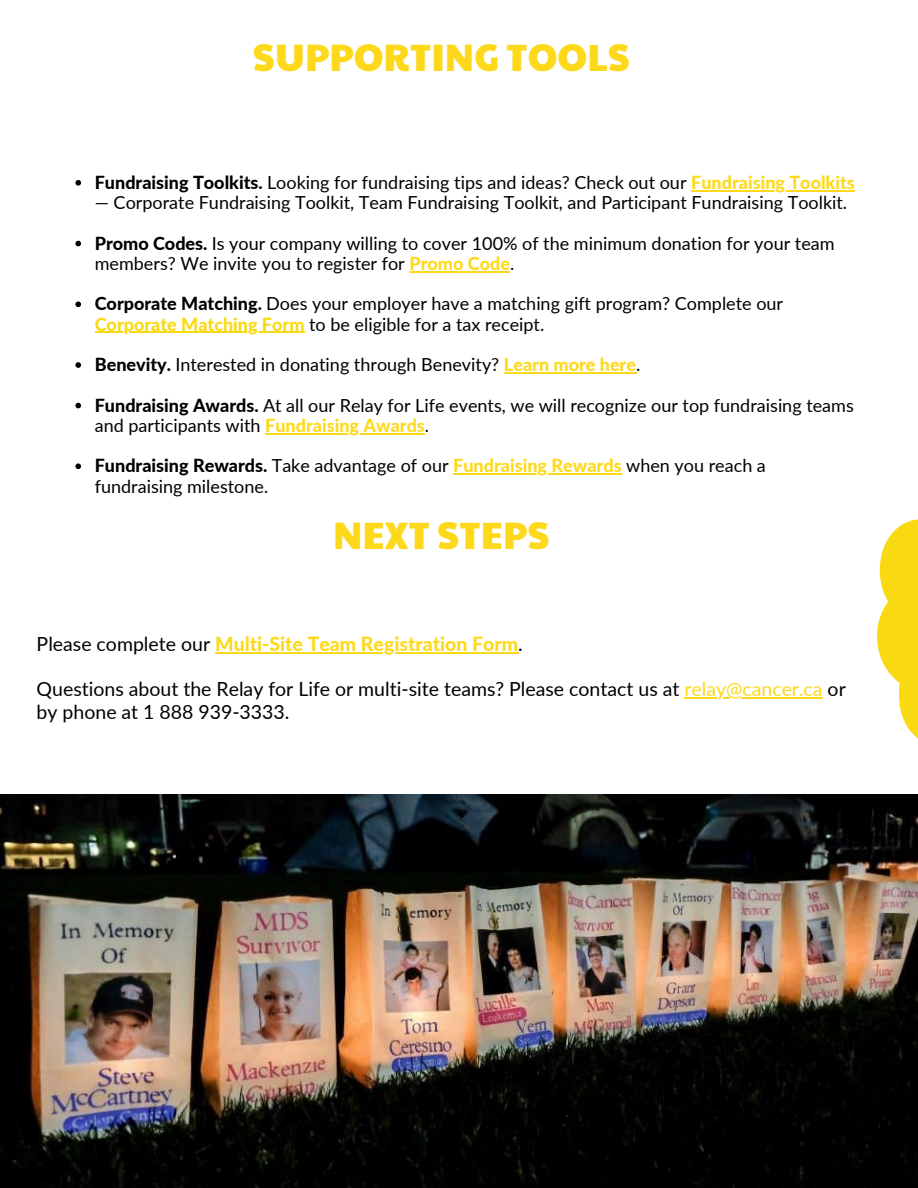
<style>
.page{position:relative;width:918px;height:1188px;background:#fff}
.page>*{position:absolute;margin:0;border:0;box-sizing:border-box;transform-origin:0 0}
.t1{font:37.5px "Paytone One";color:#fed91b}
.t2{font:19.5px "Lato";color:#000}
.t3{font:800 19.5px "Lato";color:#fed91b}
.t4{font:18px/20.2px "Lato";color:#000}
.s1{font-weight:800}
.s2{font-weight:800;color:#fed91b}
.s3{font-weight:800;color:#f9d912}
.s4{font-weight:400;color:#000}
.s5{color:#fed91b}
</style>
<div class="page">
<svg style="left:877px;top:519px;width:41px;height:220px;fill:#f9d912"></svg>
<img style="left:0;top:794px;width:918px;height:394px">
<hr style="left:215px;top:652px;width:303px;height:1px;background:#fed91b">
<hr style="left:684px;top:697px;width:139px;height:1px;background:#fed91b">
<svg style="left:75px;top:180px;width:6px;height:6px"></svg>
<hr style="left:691px;top:190px;width:164px;height:1px;background:#fed91b">
<svg style="left:75px;top:241px;width:6px;height:5px"></svg>
<hr style="left:409px;top:271px;width:101px;height:1px;background:#fed91b">
<svg style="left:75px;top:301px;width:6px;height:6px"></svg>
<hr style="left:95px;top:332px;width:210px;height:1px;background:#f9d912">
<svg style="left:75px;top:362px;width:6px;height:6px"></svg>
<hr style="left:504px;top:372px;width:132px;height:1px;background:#fed91b">
<svg style="left:75px;top:403px;width:6px;height:5px"></svg>
<hr style="left:265px;top:433px;width:160px;height:1px;background:#fed91b">
<svg style="left:75px;top:463px;width:6px;height:6px"></svg>
<hr style="left:453px;top:474px;width:169px;height:1px;background:#fed91b">
<p class="t1" style="left:253px;top:29px;width:379px">SUPPORTING TOOLS</p>
<p class="t4" style="left:95px;top:172px;width:762px"><span class="s1">Fundraising Toolkits.</span> Looking for fundraising tips and ideas? Check out our <span class="s2">Fundraising Toolkits</span></p>
<p class="t4" style="left:95px;top:192px;width:754px">— Corporate Fundraising Toolkit, Team Fundraising Toolkit, and Participant Fundraising Toolkit.</p>
<p class="t4" style="left:95px;top:233px;width:741px"><span class="s1">Promo Codes.</span> Is your company willing to cover 100% of the minimum donation for your team</p>
<h1 class="t4" style="left:95px;top:253px;width:421px">members? We invite you to register for <span class="s2">Promo Code</span>.</h1>
<h1 class="t4" style="left:95px;top:293px;width:690px"><span class="s1">Corporate Matching.</span> Does your employer have a matching gift program? Complete our</h1>
<p class="t4" style="left:95px;top:314px;width:451px"><span class="s3">Corporate Matching Form</span> to be eligible for a tax receipt.</p>
<p class="t4" style="left:95px;top:354px;width:547px"><span class="s1">Benevity.</span> Interested in donating through Benevity? <span class="s2">Learn more here</span>.</p>
<p class="t4" style="left:95px;top:395px;width:761px"><span class="s1">Fundraising Awards.</span> At all our Relay for Life events, we will recognize our top fundraising teams</p>
<p class="t4" style="left:95px;top:415px;width:336px">and participants with <span class="s2">Fundraising Awards</span>.</p>
<p class="t4" style="left:95px;top:455px;width:673px"><span class="s1">Fundraising Rewards.</span> Take advantage of our <span class="s2">Fundraising Rewards</span> when you reach a fundraising milestone.</p>
<h1 class="t1" style="left:333px;top:507px;width:218px">NEXT STEPS</h1>
<p class="t3" style="left:37px;top:632px;width:488px"><span class="s4">Please complete our</span> Multi-Site Team Registration Form<span class="s4">.</span></p>
<p class="t2" style="left:37px;top:677px;width:811px">Questions about the Relay for Life or multi-site teams? Please contact us at <span class="s5">relay@cancer.ca</span> or</p>
<p class="t2" style="left:37px;top:699px;width:254px">by phone at 1 888 939-3333.</p>
</div>
